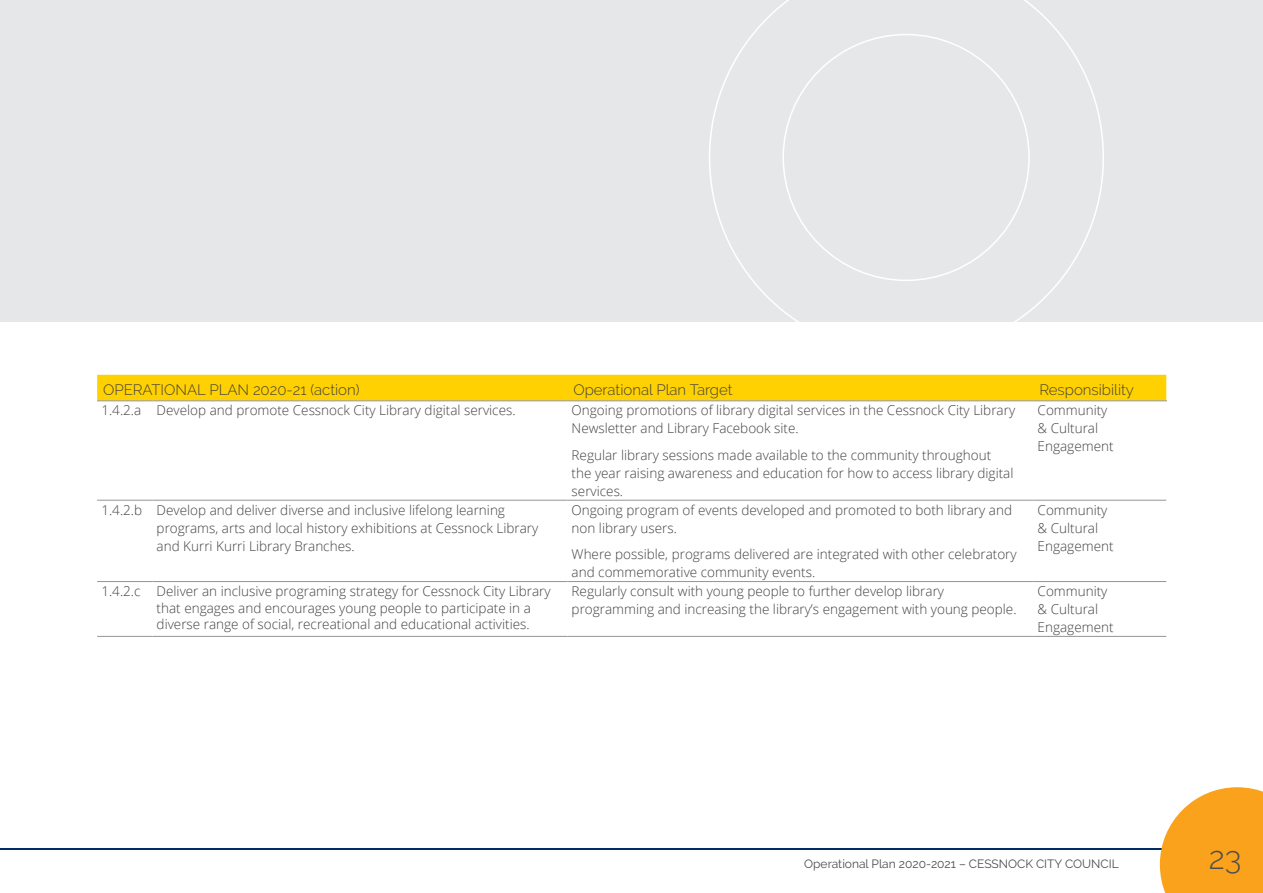
<style>
.page{position:relative;width:1263px;height:893px;background:#fff}
.page>*{position:absolute;margin:0;border:0;box-sizing:border-box;transform-origin:0 0}
.t1{font:300 31.5px "Raleway";color:#4d4d4f}
.t2{font:300 15px "Raleway";color:#414042}
.t3{font:300 13.5px/18px "Open Sans";color:#414042}
.t4{font:12px "Raleway";color:#4d4d4f}
</style>
<div class="page">
<hr style="left:0;top:848px;width:1210px;height:2px;background:#002d62">
<svg style="left:1160px;top:787px;width:103px;height:106px;background:#faad37"></svg>
<div style="left:0;top:0;width:1263px;height:321px;background:#e6e7e8"></div>
<svg style="left:709px;top:0;width:395px;height:322px"></svg>
<div style="left:97px;top:375px;width:1069px;height:26px;background:#ffd100"></div>
<svg style="left:97px;top:499px;width:1069px;height:137px"></svg>
<hr style="left:97px;top:401px;width:55px;height:1px;background:#939598">
<hr style="left:152px;top:401px;width:415px;height:1px;background:#939598">
<hr style="left:567px;top:401px;width:466px;height:1px;background:#939598">
<hr style="left:1033px;top:401px;width:134px;height:1px;background:#939598">
<hr style="left:97px;top:500px;width:55px;height:1px;background:#939598">
<hr style="left:152px;top:500px;width:415px;height:1px;background:#939598">
<hr style="left:567px;top:500px;width:466px;height:1px;background:#939598">
<hr style="left:1033px;top:500px;width:133px;height:1px;background:#939598">
<hr style="left:97px;top:581px;width:55px;height:1px;background:#939598">
<hr style="left:152px;top:581px;width:415px;height:1px;background:#939598">
<hr style="left:567px;top:581px;width:466px;height:1px;background:#939598">
<hr style="left:1033px;top:581px;width:133px;height:1px;background:#939598">
<hr style="left:97px;top:636px;width:55px;height:1px;background:#939598">
<hr style="left:152px;top:636px;width:415px;height:1px;background:#939598">
<hr style="left:567px;top:636px;width:466px;height:1px;background:#939598">
<hr style="left:1033px;top:636px;width:133px;height:1px;background:#939598">
<p class="t2" style="left:103px;top:381px;width:258px">OPERATIONAL PLAN 2020-21 (action)</p>
<p class="t2" style="left:573px;top:381px;width:161px">Operational Plan Target</p>
<p class="t2" style="left:1039px;top:381px;width:96px">Responsibility</p>
<p class="t3" style="left:101px;top:401px;width:416px">1.4.2.a Develop and promote Cessnock City Library digital services.</p>
<p class="t3" style="left:572px;top:401px;width:445px">Ongoing promotions of library digital services in the Cessnock City Library<br>Newsletter and Library Facebook site.</p>
<p class="t3" style="left:572px;top:446px;width:443px">Regular library sessions made available to the community throughout the year raising awareness and education for how to access library digital services.</p>
<p class="t3" style="left:1038px;top:401px;width:77px">Community &amp; Cultural<br>Engagement</p>
<p class="t3" style="left:157px;top:500px;width:383px;text-indent:-55px">1.4.2.b Develop and deliver diverse and inclusive lifelong learning programs, arts and local history exhibitions at Cessnock Library and Kurri Kurri Library Branches.</p>
<p class="t3" style="left:572px;top:500px;width:442px">Ongoing program of events developed and promoted to both library and non library users.</p>
<p class="t3" style="left:572px;top:545px;width:447px">Where possible, programs delivered are integrated with other celebratory and commemorative community events.</p>
<p class="t3" style="left:1038px;top:500px;width:77px">Community &amp; Cultural<br>Engagement</p>
<p class="t3" style="left:157px;top:583px;width:395px;line-height:16.5px;text-indent:-55px">1.4.2.c Deliver an inclusive programing strategy for Cessnock City Library that engages and encourages young people to participate in a diverse range of social, recreational and educational activities.</p>
<p class="t3" style="left:572px;top:582px;width:446px">Regularly consult with young people to further develop library programming and increasing the library’s engagement with young people.</p>
<p class="t3" style="left:1038px;top:582px;width:77px">Community &amp; Cultural<br>Engagement</p>
<p class="t4" style="left:804px;top:857px;width:316px">Operational Plan 2020-2021 – CESSNOCK CITY COUNCIL</p>
<h1 class="t1" style="left:1209px;top:839px;width:34px">23</h1>
</div>
